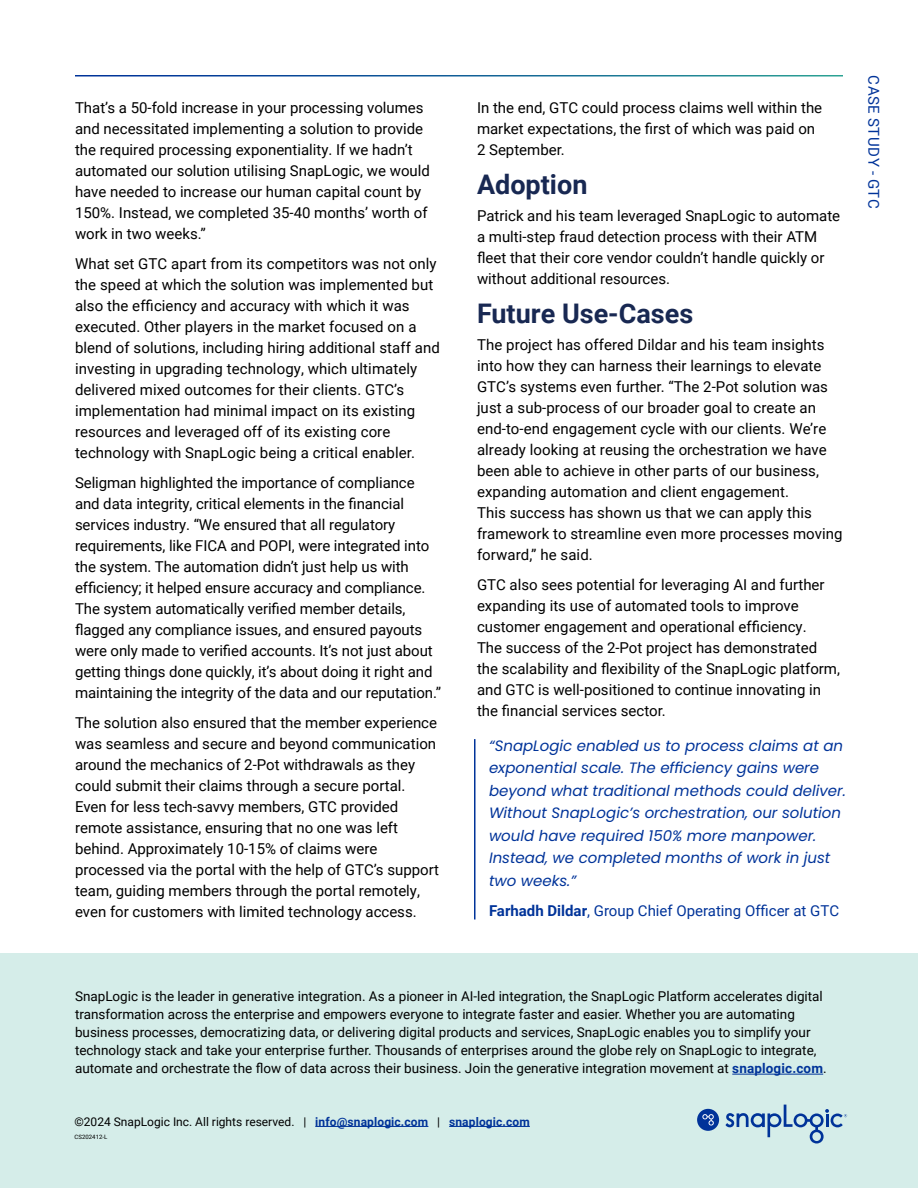
<style>
.page{position:relative;width:918px;height:1188px;background:#fff}
.page>*{position:absolute;margin:0;border:0;box-sizing:border-box;transform-origin:0 0}
.t1{font:700 27px "Roboto";color:#182852}
.t2{font:15px/21px "Roboto";color:#000}
.t3{font:italic 15px/22.5px "Poppins";color:#039}
.t4{font:15px "Roboto";color:#039}
.t5{font:15px "Roboto";letter-spacing:.035em;color:#039}
.t6{font:13.5px/18px "Roboto";color:#000}
.t7{font:12px "Roboto";color:#000}
.t8{font:6px "Roboto";letter-spacing:.01em;color:#000}
.s1{font-weight:700}
.s2{font-weight:700;color:#039}
</style>
<div class="page">
<div style="left:0;top:953px;width:918px;height:235px;background:#d5ede9"></div>
<hr style="left:315px;top:1126px;width:113px;height:1px;background:#039">
<hr style="left:449px;top:1126px;width:81px;height:1px;background:#039">
<hr style="left:732px;top:1074px;width:91px;height:1px;background:#039">
<svg style="left:725px;top:1105px;width:122px;height:39px"></svg>
<div style="left:697px;top:1109px;width:22px;height:22px;background:#039;border-radius:50%"></div>
<svg style="left:702px;top:1114px;width:12px;height:12px"></svg>
<hr style="left:474px;top:739px;width:2px;height:180px;background:#039">
<p class="t2" style="left:75px;top:97px;width:356px">That’s a 50-fold increase in your processing volumes and necessitated implementing a solution to provide the required processing exponentiality. If we hadn’t automated our solution utilising SnapLogic, we would have needed to increase our human capital count by 150%. Instead, we completed 35-40 months’ worth of work in two weeks.”</p>
<p class="t2" style="left:75px;top:253px;width:366px">What set GTC apart from its competitors was not only the speed at which the solution was implemented but also the efficiency and accuracy with which it was executed. Other players in the market focused on a blend of solutions, including hiring additional staff and investing in upgrading technology, which ultimately delivered mixed outcomes for their clients. GTC’s implementation had minimal impact on its existing resources and leveraged off of its existing core technology with SnapLogic being a critical enabler.</p>
<p class="t2" style="left:75px;top:472px;width:368px">Seligman highlighted the importance of compliance and data integrity, critical elements in the financial services industry. “We ensured that all regulatory requirements, like FICA and POPI, were integrated into the system. The automation didn’t just help us with efficiency; it helped ensure accuracy and compliance.<br>The system automatically verified member details, flagged any compliance issues, and ensured payouts were only made to verified accounts. It’s not just about getting things done quickly, it’s about doing it right and maintaining the integrity of the data and our reputation.”</p>
<p class="t2" style="left:75px;top:712px;width:366px">The solution also ensured that the member experience was seamless and secure and beyond communication around the mechanics of 2-Pot withdrawals as they could submit their claims through a secure portal.<br>Even for less tech-savvy members, GTC provided remote assistance, ensuring that no one was left behind. Approximately 10-15% of claims were processed via the portal with the help of GTC’s support team, guiding members through the portal remotely, even for customers with limited technology access.</p>
<p class="t2" style="left:477px;top:97px;width:347px">In the end, GTC could process claims well within the market expectations, the first of which was paid on<br>2 September.</p>
<h1 class="t1" style="left:477px;top:174px;width:112px">Adoption</h1>
<p class="t2" style="left:477px;top:205px;width:365px">Patrick and his team leveraged SnapLogic to automate a multi-step fraud detection process with their ATM fleet that their core vendor couldn’t handle quickly or without additional resources.</p>
<h1 class="t1" style="left:477px;top:303px;width:218px">Future Use-Cases</h1>
<p class="t2" style="left:477px;top:334px;width:367px">The project has offered Dildar and his team insights into how they can harness their learnings to elevate GTC’s systems even further. “The 2-Pot solution was just a sub-process of our broader goal to create an end-to-end engagement cycle with our clients. We’re already looking at reusing the orchestration we have been able to achieve in other parts of our business, expanding automation and client engagement.<br>This success has shown us that we can apply this framework to streamline even more processes moving forward,” he said.</p>
<p class="t2" style="left:477px;top:574px;width:365px">GTC also sees potential for leveraging AI and further expanding its use of automated tools to improve customer engagement and operational efficiency.<br>The success of the 2-Pot project has demonstrated the scalability and flexibility of the SnapLogic platform, and GTC is well-positioned to continue innovating in the financial services sector.</p>
<p class="t3" style="left:489px;top:736px;width:359px">“SnapLogic enabled us to process claims at an exponential scale. The efficiency gains were beyond what traditional methods could deliver.<br>Without SnapLogic’s orchestration, our solution would have required 150% more manpower.<br>Instead, we completed months of work in just two weeks.”</p>
<p class="t4" style="left:489px;top:901px;width:352px"><span class="s1">Farhadh Dildar</span>, Group Chief Operating Officer at GTC</p>
<p class="t5" style="left:882px;top:75px;width:135px;rotate:90deg">CASE STUDY - GTC</p>
<p class="t6" style="left:75px;top:987px;width:753px">SnapLogic is the leader in generative integration. As a pioneer in AI-led integration, the SnapLogic Platform accelerates digital transformation across the enterprise and empowers everyone to integrate faster and easier. Whether you are automating business processes, democratizing data, or delivering digital products and services, SnapLogic enables you to simplify your technology stack and take your enterprise further. Thousands of enterprises around the globe rely on SnapLogic to integrate, automate and orchestrate the flow of data across their business. Join the generative integration movement at <span class="s2">snaplogic.com</span>.</p>
<p class="t7" style="left:74px;top:1113px;width:457px">©2024 SnapLogic Inc. All rights reserved. | <span class="s2">info@snaplogic.com</span> | <span class="s2">snaplogic.com</span></p>
<p class="t8" style="left:74px;top:1133px;width:35px">CS202412-L</p>
</div>
